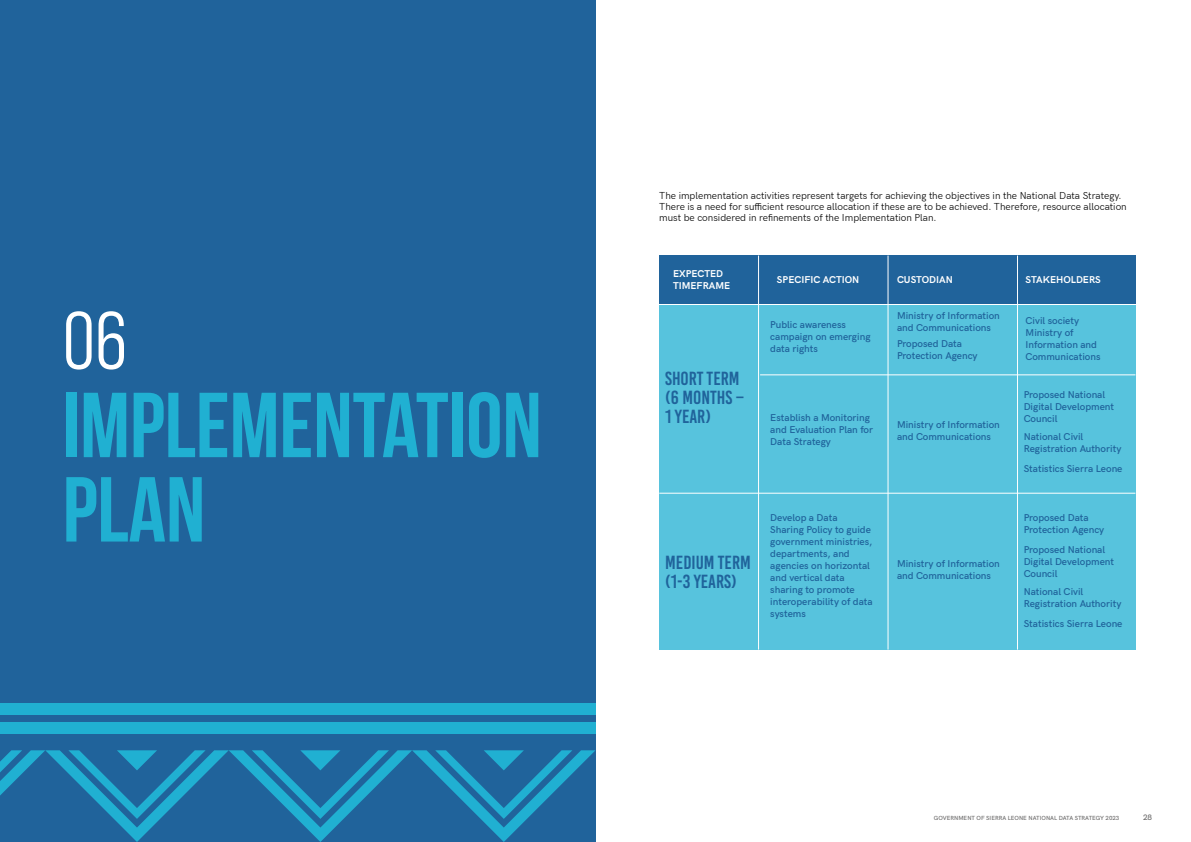
<style>
.page{position:relative;width:1191px;height:842px;background:#fff}
.page>*{position:absolute;margin:0;border:0;box-sizing:border-box;transform-origin:0 0}
.t1{font:92px/84.4px "Bebas Neue";color:#20b0d2}
.t2{font:81px "Bebas Neue Pro Middle";color:#fff}
.t3{font:19px/18.8px "Bebas Kai";color:#20639b}
.t4{font:10px/12px "HK Grotesk Semi Bold Legacy";color:#20639b}
.t5{font:10px/11px "HK Grotesk";color:#000}
.t6{font:700 10px/12px "HK Grotesk";color:#fff}
.t7{font:600 8px "HK Grotesk";color:#706f6f}
.t8{font:600 6px "HK Grotesk";color:#706f6f}
</style>
<div class="page">
<div style="left:0;top:0;width:595px;height:842px;background:#20639b"></div>
<svg style="left:0;top:750px;width:595px;height:92px"></svg>
<div style="left:0;top:722px;width:595px;height:11px;background:#20b0d2"></div>
<div style="left:0;top:703px;width:595px;height:12px;background:#20b0d2"></div>
<div style="left:659px;top:305px;width:476px;height:345px;background:#57c3dd"></div>
<div style="left:659px;top:256px;width:476px;height:48px;background:#20639b"></div>
<hr style="left:758px;top:256px;width:1px;height:394px;background:#fff">
<hr style="left:887px;top:256px;width:1px;height:394px;background:#fff">
<hr style="left:1017px;top:256px;width:1px;height:394px;background:#fff">
<hr style="left:760px;top:374px;width:375px;height:1px;background:#fff">
<hr style="left:659px;top:493px;width:476px;height:1px;background:#fff">
<h2 class="t2" style="left:63px;top:295px;width:66px">06</h2>
<h1 class="t1" style="left:63px;top:382px;width:481px">IMPLEMENTATION<br>PLAN</h1>
<p class="t5" style="left:659px;top:190px;width:469px">The implementation activities represent targets for achieving the objectives in the National Data Strategy.<br>There is a need for sufficient resource allocation if these are to be achieved. Therefore, resource allocation must be considered in refinements of the Implementation Plan.</p>
<p class="t6" style="left:673px;top:267px;width:59px">EXPECTED<br>TIMEFRAME</p>
<p class="t6" style="left:777px;top:273px;width:84px">SPECIFIC ACTION</p>
<p class="t4" style="left:770px;top:318px;width:102px">Public awareness campaign on emerging data rights</p>
<h3 class="t3" style="left:665px;top:369px;width:80px">SHORT TERM (6 MONTHS –<br>1 YEAR)</h3>
<p class="t4" style="left:770px;top:411px;width:104px">Establish a Monitoring and Evaluation Plan for<br>Data Strategy</p>
<h3 class="t3" style="left:665px;top:553px;width:87px">MEDIUM TERM (1-3 YEARS)</h3>
<p class="t4" style="left:770px;top:510px;width:104px">Develop a Data<br>Sharing Policy to guide government ministries, departments, and agencies on horizontal and vertical data sharing to promote interoperability of data systems</p>
<p class="t6" style="left:897px;top:273px;width:57px">CUSTODIAN</p>
<p class="t6" style="left:1025px;top:273px;width:77px">STAKEHOLDERS</p>
<p class="t4" style="left:897px;top:309px;width:104px">Ministry of Information and Communications</p>
<p class="t4" style="left:897px;top:337px;width:82px">Proposed Data<br>Protection Agency</p>
<p class="t4" style="left:897px;top:418px;width:104px">Ministry of Information and Communications</p>
<p class="t4" style="left:897px;top:557px;width:104px">Ministry of Information and Communications</p>
<p class="t4" style="left:1025px;top:313px;width:76px">Civil society<br>Ministry of<br>Information and<br>Communications</p>
<p class="t4" style="left:1023px;top:388px;width:92px">Proposed National<br>Digital Development<br>Council</p>
<p class="t4" style="left:1023px;top:430px;width:99px">National Civil<br>Registration Authority</p>
<p class="t4" style="left:1023px;top:462px;width:100px">Statistics Sierra Leone</p>
<p class="t4" style="left:1023px;top:510px;width:82px">Proposed Data<br>Protection Agency</p>
<p class="t4" style="left:1023px;top:542px;width:92px">Proposed National<br>Digital Development<br>Council</p>
<p class="t4" style="left:1023px;top:584px;width:99px">National Civil<br>Registration Authority</p>
<p class="t4" style="left:1023px;top:616px;width:100px">Statistics Sierra Leone</p>
<p class="t8" style="left:934px;top:813px;width:187px">GOVERNMENT OF SIERRA LEONE NATIONAL DATA STRATEGY 2023</p>
<p class="t7" style="left:1143px;top:812px;width:11px">28</p>
</div>
